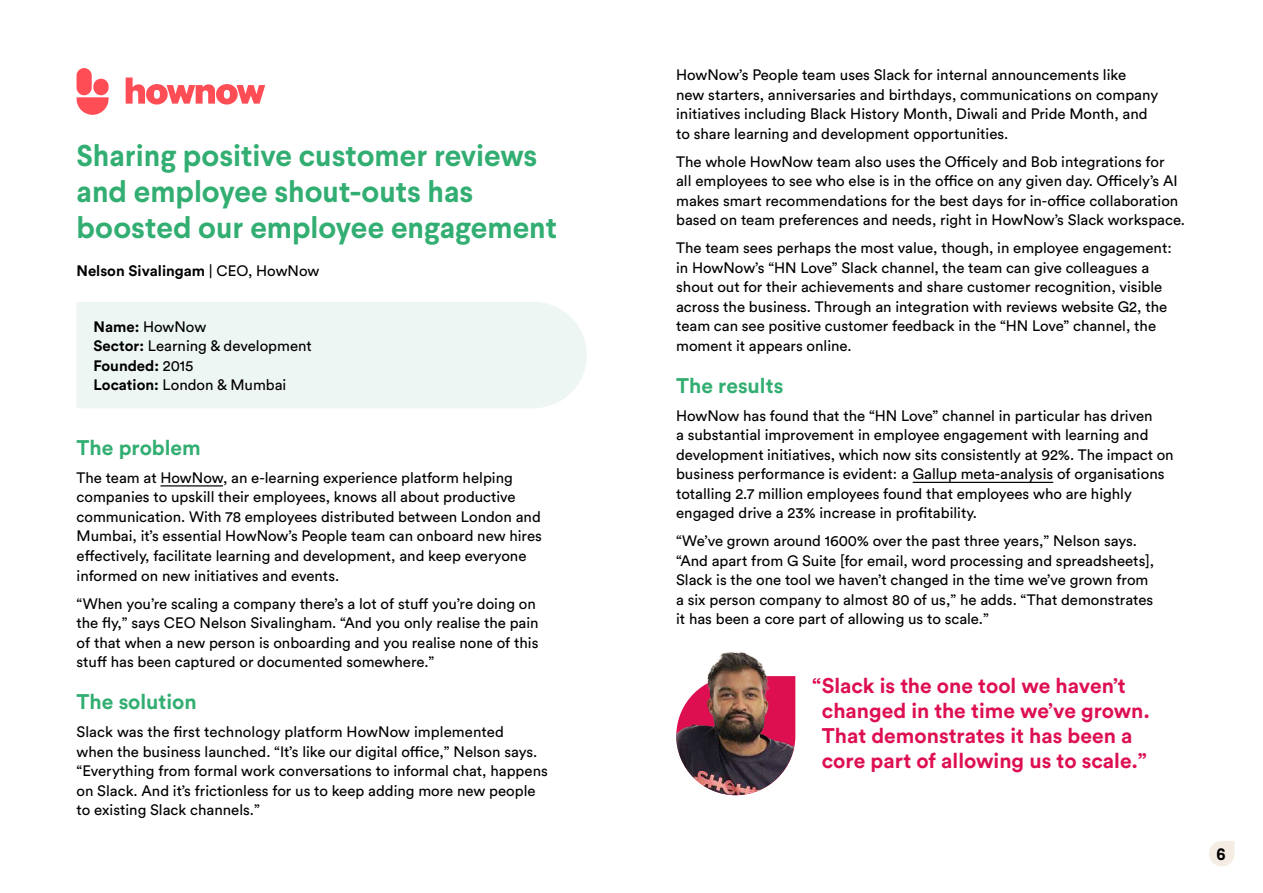
<style>
.page{position:relative;width:1263px;height:893px;background:#fff}
.page>*{position:absolute;margin:0;border:0;box-sizing:border-box;transform-origin:0 0}
.t1{font:700 30px/36px "Larsseit";color:#32ae72}
.t2{font:700 21px/25.2px "Circular Std";color:#dd0f51}
.t3{font:700 21px "Circular Std";color:#32ae72}
.t4{font:700 16.5px "Larsseit";color:#000}
.t5{font:15px/19.5px "Circular Std";color:#000}
.t6{font:700 15px "Circular Std";color:#000}
.s1{font-weight:400}
.s2{font-weight:700}
</style>
<div class="page">
<hr style="left:160px;top:485px;width:63px;height:1px;background:#000">
<hr style="left:913px;top:482px;width:140px;height:1px;background:#000">
<svg style="left:126px;top:77px;width:139px;height:28px"></svg>
<svg style="left:77px;top:68px;width:32px;height:47px"></svg>
<div style="left:77px;top:302px;width:510px;height:106px;background:#edf6f2"></div>
<img style="left:676px;top:651px;width:119px;height:144px">
<svg style="left:1209px;top:841px;width:25px;height:25px"></svg>
<h1 class="t1" style="left:77px;top:138px;width:482px">Sharing positive customer reviews and employee shout-outs has boosted our employee engagement</h1>
<p class="t6" style="left:77px;top:261px;width:244px">Nelson Sivalingam <span class="s1">| CEO, HowNow</span></p>
<p class="t5" style="left:94px;top:317px;width:220px"><span class="s2">Name:</span> HowNow<br><span class="s2">Sector:</span> Learning &amp; development<br><span class="s2">Founded:</span> 2015<br><span class="s2">Location:</span> London &amp; Mumbai</p>
<h2 class="t3" style="left:77px;top:434px;width:126px">The problem</h2>
<p class="t5" style="left:77px;top:468px;width:467px">The team at HowNow, an e-learning experience platform helping companies to upskill their employees, knows all about productive communication. With 78 employees distributed between London and Mumbai, it’s essential HowNow’s People team can onboard new hires effectively, facilitate learning and development, and keep everyone informed on new initiatives and events.</p>
<p class="t5" style="left:77px;top:593px;width:464px">“When you’re scaling a company there’s a lot of stuff you’re doing on the fly,” says CEO Nelson Sivalingham. “And you only realise the pain of that when a new person is onboarding and you realise none of this stuff has been captured or documented somewhere.”</p>
<h2 class="t3" style="left:77px;top:688px;width:122px">The solution</h2>
<p class="t5" style="left:77px;top:722px;width:473px">Slack was the first technology platform HowNow implemented<br>when the business launched. “It’s like our digital office,” Nelson says. “Everything from formal work conversations to informal chat, happens on Slack. And it’s frictionless for us to keep adding more new people to existing Slack channels.”</p>
<p class="t5" style="left:676px;top:65px;width:484px">HowNow’s People team uses Slack for internal announcements like<br>new starters, anniversaries and birthdays, communications on company initiatives including Black History Month, Diwali and Pride Month, and to share learning and development opportunities.</p>
<p class="t5" style="left:676px;top:151px;width:510px">The whole HowNow team also uses the Officely and Bob integrations for<br>all employees to see who else is in the office on any given day. Officely’s AI makes smart recommendations for the best days for in-office collaboration based on team preferences and needs, right in HowNow’s Slack workspace.</p>
<p class="t5" style="left:676px;top:238px;width:497px">The team sees perhaps the most value, though, in employee engagement: in HowNow’s “HN Love” Slack channel, the team can give colleagues a shout out for their achievements and share customer recognition, visible across the business. Through an integration with reviews website G2, the team can see positive customer feedback in the “HN Love” channel, the moment it appears online.</p>
<h2 class="t3" style="left:676px;top:372px;width:109px">The results</h2>
<p class="t5" style="left:676px;top:406px;width:499px">HowNow has found that the “HN Love” channel in particular has driven<br>a substantial improvement in employee engagement with learning and development initiatives, which now sits consistently at 92%. The impact on business performance is evident: a Gallup meta-analysis of organisations totalling 2.7 million employees found that employees who are highly engaged drive a 23% increase in profitability.</p>
<p class="t5" style="left:676px;top:531px;width:480px">“We’ve grown around 1600% over the past three years,” Nelson says. “And apart from G Suite [for email, word processing and spreadsheets], Slack is the one tool we haven’t changed in the time we’ve grown from a six person company to almost 80 of us,” he adds. “That demonstrates it has been a core part of allowing us to scale.”</p>
<h2 class="t2" style="left:822px;top:672px;width:330px;text-indent:-10px">“Slack is the one tool we haven’t changed in the time we’ve grown.<br>That demonstrates it has been a core part of allowing us to scale.”</h2>
<p class="t4" style="left:1216px;top:843px;width:11px">6</p>
</div>
